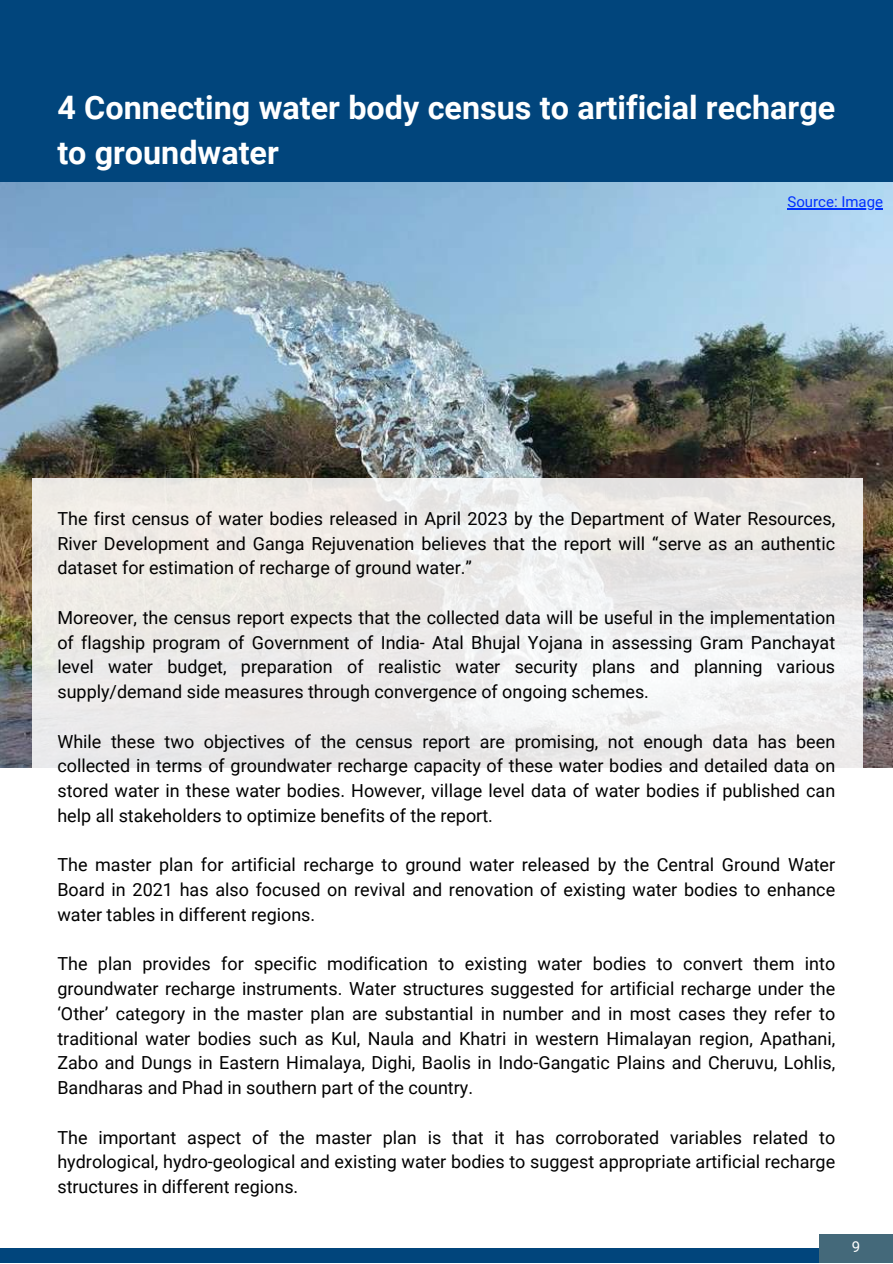
<style>
.page{position:relative;width:893px;height:1264px;background:#fff}
.page>*{position:absolute;margin:0;border:0;box-sizing:border-box;transform-origin:0 0}
.t1{font:700 32.4px/45px "Roboto";color:#fff}
.t2{font:18px/24.8px "Roboto";color:#000;text-align:justify}
.t3{font:15px "Roboto";color:#0030ff}
.t4{font:15px "Roboto";color:#fff}
</style>
<div class="page">
<img style="left:0;top:182px;width:892px;height:585px">
<div style="left:0;top:0;width:892px;height:182px;background:#01457c"></div>
<div style="left:0;top:1248px;width:892px;height:14px;background:#01457c"></div>
<svg style="left:32px;top:478px;width:830px;height:290px;fill:#edeae8"></svg>
<div style="left:819px;top:1234px;width:73px;height:28px;background:#44697a"></div>
<hr style="left:787px;top:208px;width:96px;height:1px;background:#0030ff">
<h1 class="t1" style="left:57px;top:85px;width:779px">4 Connecting water body census to artificial recharge to groundwater</h1>
<p class="t3" style="left:787px;top:193px;width:97px">Source: Image</p>
<p class="t2" style="left:57px;top:506px;width:779px">The first census of water bodies released in April 2023 by the Department of Water Resources, River Development and Ganga Rejuvenation believes that the report will “serve as an authentic dataset for estimation of recharge of ground water.”</p>
<p class="t2" style="left:57px;top:605px;width:779px">Moreover, the census report expects that the collected data will be useful in the implementation of flagship program of Government of India- Atal Bhujal Yojana in assessing Gram Panchayat level water budget, preparation of realistic water security plans and planning various supply/demand side measures through convergence of ongoing schemes.</p>
<p class="t2" style="left:57px;top:729px;width:779px">While these two objectives of the census report are promising, not enough data has been collected in terms of groundwater recharge capacity of these water bodies and detailed data on stored water in these water bodies. However, village level data of water bodies if published can help all stakeholders to optimize benefits of the report.</p>
<p class="t2" style="left:57px;top:852px;width:779px">The master plan for artificial recharge to ground water released by the Central Ground Water Board in 2021 has also focused on revival and renovation of existing water bodies to enhance water tables in different regions.</p>
<p class="t2" style="left:57px;top:951px;width:779px">The plan provides for specific modification to existing water bodies to convert them into groundwater recharge instruments. Water structures suggested for artificial recharge under the ‘Other’ category in the master plan are substantial in number and in most cases they refer to traditional water bodies such as Kul, Naula and Khatri in western Himalayan region, Apathani, Zabo and Dungs in Eastern Himalaya, Dighi, Baolis in Indo-Gangatic Plains and Cheruvu, Lohlis, Bandharas and Phad in southern part of the country.</p>
<p class="t2" style="left:57px;top:1124px;width:779px">The important aspect of the master plan is that it has corroborated variables related to hydrological, hydro-geological and existing water bodies to suggest appropriate artificial recharge structures in different regions.</p>
<p class="t4" style="left:851px;top:1237px;width:10px">9</p>
</div>
